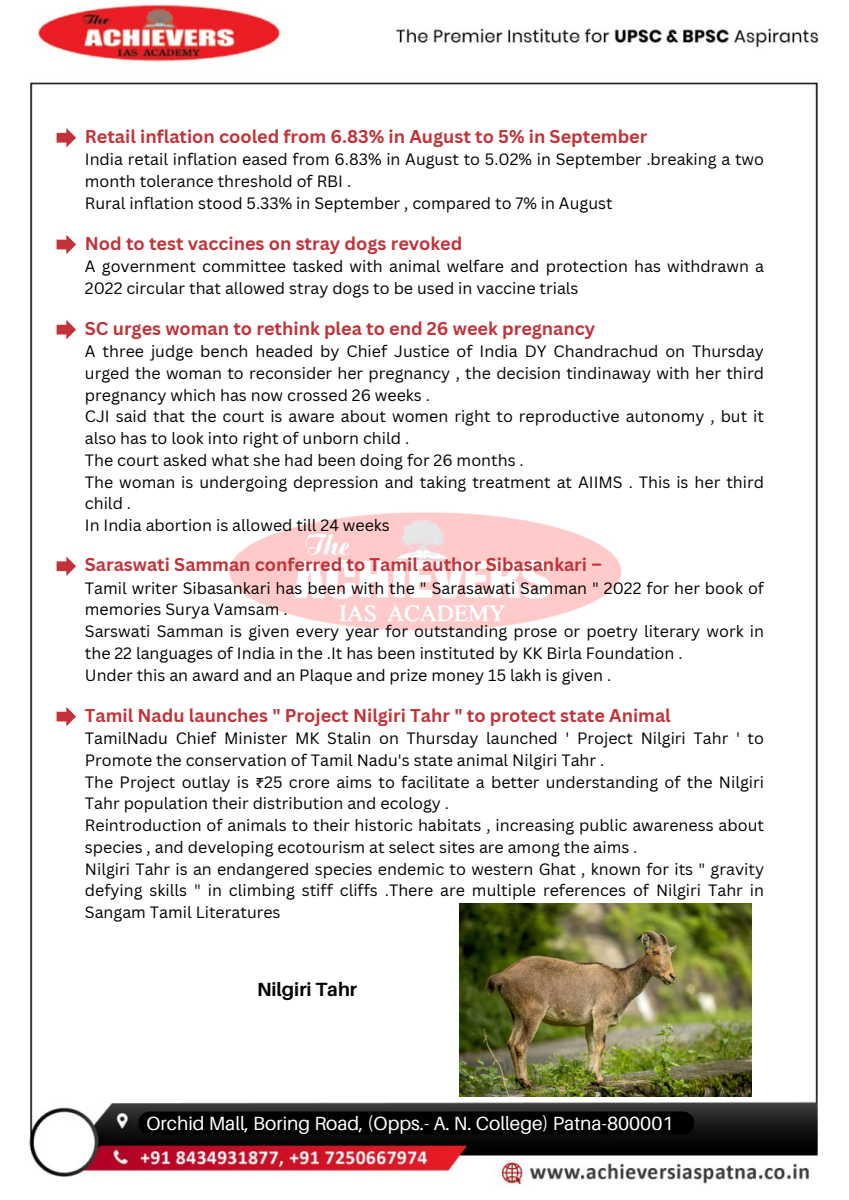
<style>
.page{position:relative;width:849px;height:1200px;background:#fff}
.page>*{position:absolute;margin:0;border:0;box-sizing:border-box;transform-origin:0 0}
.t1{font:19.1px "Aileron";color:#fff}
.t2{font:700 19.1px "Aileron";color:#000}
.t3{font:700 18px "Canva Sans";color:#c33238}
.t4{font:16px/21.8px "Canva Sans";color:#000}
.s1{font-family:"Noto Sans Gurmukhi"}
</style>
<div class="page">
<img style="left:29px;top:4px;width:790px;height:1181px">
<img style="left:210px;top:482px;width:433px;height:183px">
<svg style="left:57px;top:128px;width:19px;height:19px"></svg>
<svg style="left:57px;top:320px;width:19px;height:19px"></svg>
<svg style="left:57px;top:556px;width:19px;height:20px"></svg>
<svg style="left:57px;top:707px;width:19px;height:19px"></svg>
<svg style="left:57px;top:235px;width:19px;height:19px"></svg>
<img style="left:459px;top:903px;width:292px;height:194px">
<div style="left:138px;top:1112px;width:556px;height:23px;background:#000;border-radius:12px"></div>
<p class="t3" style="left:85px;top:123px;width:564px">Retail inflation cooled from 6.83% in August to 5% in September</p>
<p class="t4" style="left:85px;top:148px;width:680px">India retail inflation eased from 6.83% in August to 5.02% in September .breaking a two month tolerance threshold of RBI .</p>
<p class="t4" style="left:85px;top:192px;width:529px">Rural inflation stood 5.33% in September , compared to 7% in August</p>
<p class="t3" style="left:85px;top:230px;width:379px">Nod to test vaccines on stray dogs revoked</p>
<p class="t4" style="left:85px;top:255px;width:680px">A government committee tasked with animal welfare and protection has withdrawn a<br>2022 circular that allowed stray dogs to be used in vaccine trials</p>
<p class="t3" style="left:85px;top:315px;width:511px">SC urges woman to rethink plea to end 26 week pregnancy</p>
<p class="t4" style="left:85px;top:340px;width:680px;text-align:justify">A three judge bench headed by Chief Justice of India DY Chandrachud on Thursday urged the woman to reconsider her pregnancy , the decision tindinaway with her third pregnancy which has now crossed 26 weeks .</p>
<p class="t4" style="left:85px;top:405px;width:680px">CJI said that the court is aware about women right to reproductive autonomy , but it also has to look into right of unborn child .</p>
<p class="t4" style="left:85px;top:449px;width:440px">The court asked what she had been doing for 26 months .</p>
<p class="t4" style="left:85px;top:470px;width:680px">The woman is undergoing depression and taking treatment at AIIMS . This is her third child .</p>
<p class="t4" style="left:85px;top:514px;width:306px">In India abortion is allowed till 24 weeks</p>
<p class="t3" style="left:85px;top:552px;width:518px">Saraswati Samman conferred to Tamil author Sibasankari –</p>
<p class="t4" style="left:85px;top:577px;width:680px">Tamil writer Sibasankari has been with the " Sarasawati Samman " 2022 for her book of memories Surya Vamsam .</p>
<p class="t4" style="left:85px;top:620px;width:680px">Sarswati Samman is given every year for outstanding prose or poetry literary work in the 22 languages of India in the .It has been instituted by KK Birla Foundation .</p>
<p class="t4" style="left:85px;top:664px;width:527px">Under this an award and an Plaque and prize money 15 lakh is given .</p>
<p class="t3" style="left:85px;top:702px;width:587px">Tamil Nadu launches " Project Nilgiri Tahr " to protect state Animal</p>
<p class="t4" style="left:85px;top:727px;width:680px">TamilNadu Chief Minister MK Stalin on Thursday launched ' Project Nilgiri Tahr ' to<br>Promote the conservation of Tamil Nadu's state animal Nilgiri Tahr .</p>
<p class="t4" style="left:85px;top:770px;width:680px">The Project outlay is <span class="s1">₹</span>25 crore aims to facilitate a better understanding of the Nilgiri<br>Tahr population their distribution and ecology .</p>
<p class="t4" style="left:85px;top:814px;width:680px">Reintroduction of animals to their historic habitats , increasing public awareness about species , and developing ecotourism at select sites are among the aims .</p>
<p class="t4" style="left:85px;top:857px;width:680px;text-align:justify">Nilgiri Tahr is an endangered species endemic to western Ghat , known for its " gravity defying skills " in climbing stiff cliffs .There are multiple references of Nilgiri Tahr in Sangam Tamil Literatures</p>
<p class="t2" style="left:257px;top:978px;width:102px">Nilgiri Tahr</p>
<p class="t1" style="left:146px;top:1111px;width:528px">Orchid Mall, Boring Road, (Opps.- A. N. College) Patna-800001</p>
</div>
